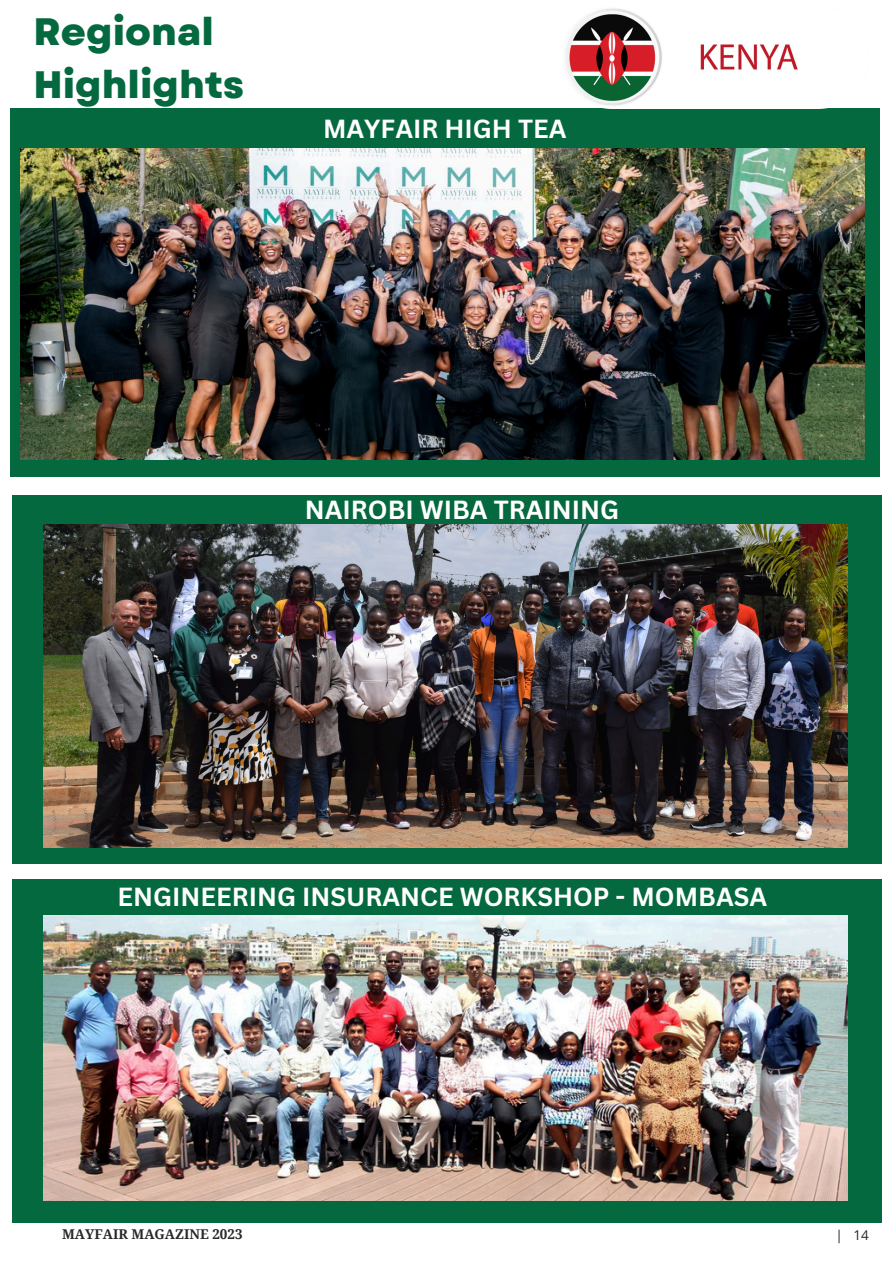
<style>
.page{position:relative;width:894px;height:1264px;background:#fff}
.page>*{position:absolute;margin:0;border:0;box-sizing:border-box;transform-origin:0 0}
.t1{font:800 38.25px/53.2px "Garet";color:#05693f}
.t2{font:700 25.5px "Canva Sans";color:#fff}
.t3{font:700 13.5px "Droid Serif";color:#282828}
.t4{font:13.5px "Open Sans";color:#282828}
</style>
<div class="page">
<div style="left:12px;top:494px;width:869px;height:369px;background:#05693f"></div>
<div style="left:12px;top:878px;width:869px;height:344px;background:#05693f"></div>
<div style="left:11px;top:108px;width:868px;height:369px;background:#05693f"></div>
<img style="left:565px;top:8px;width:233px;height:98px">
<img style="left:21px;top:148px;width:843px;height:312px">
<img style="left:43px;top:524px;width:803px;height:323px">
<img style="left:43px;top:915px;width:803px;height:285px">
<p class="t1" style="left:33px;top:5px;width:212px">Regional<br>Highlights</p>
<p class="t2" style="left:323px;top:111px;width:245px">MAYFAIR HIGH TEA</p>
<p class="t2" style="left:305px;top:492px;width:316px">NAIROBI WIBA TRAINING</p>
<p class="t2" style="left:118px;top:878px;width:651px">ENGINEERING INSURANCE WORKSHOP - MOMBASA</p>
<p class="t3" style="left:62px;top:1226px;width:182px">MAYFAIR MAGAZINE 2023</p>
<h3 class="t4" style="left:835px;top:1225px;width:35px">| 14</h3>
</div>
